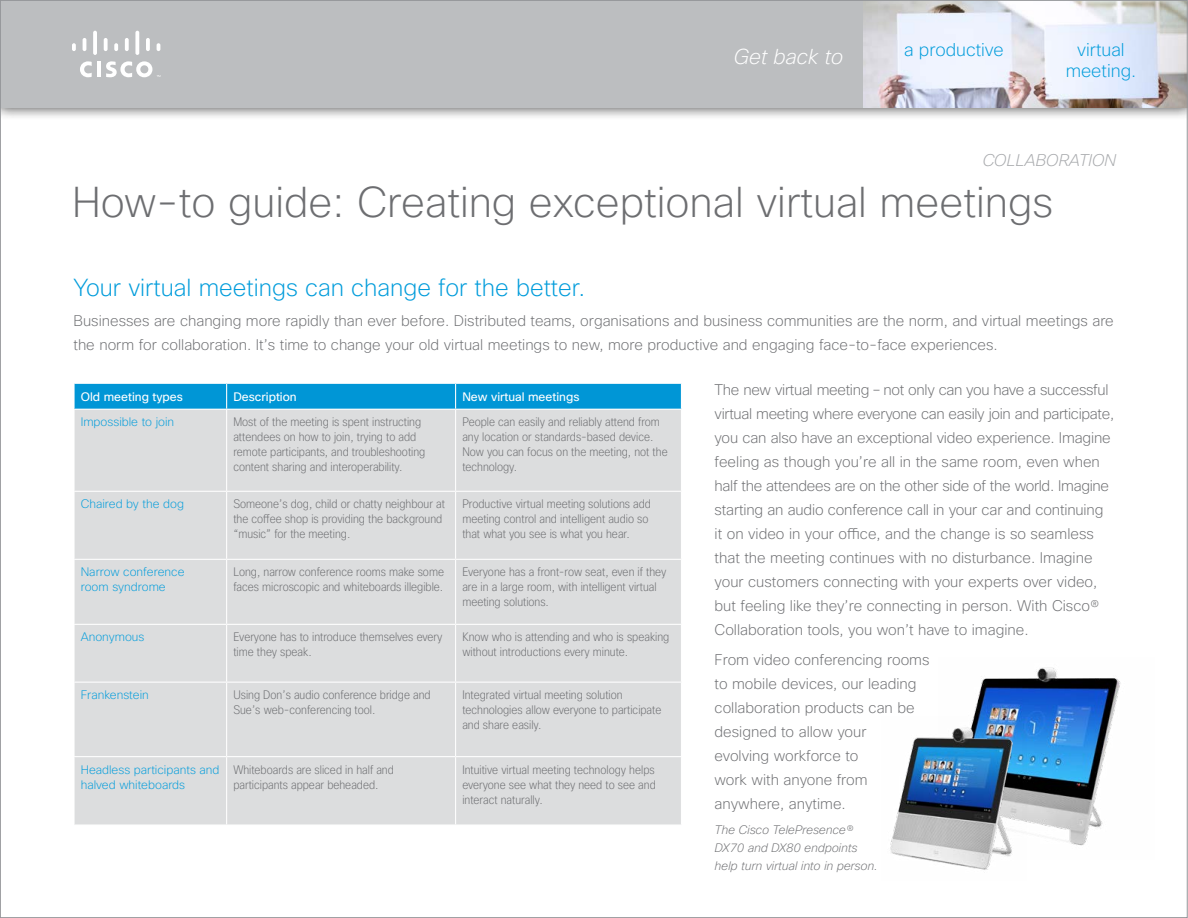
<style>
.page{position:relative;width:1188px;height:918px;background:#fff}
.page>*{position:absolute;margin:0;border:0;box-sizing:border-box;transform-origin:0 0}
.t1{font:200 42px "Cisco Sans";color:#6d6e71}
.t2{font:200 24px "Cisco Sans";color:#009cdb}
.t3{font:italic 200 21px "Cisco Sans";color:#fff}
.t4{font:200 18px/21px "Cisco Sans";color:#009cdb;text-align:center}
.t5{font:italic 200 16.5px "Cisco Sans";color:#a7a9ac}
.t6{font:200 15px/24px "Cisco Sans";color:#6d6e71}
.t7{font:200 condensed 12px/15px "Cisco Sans";color:#6d6e71}
.t8{font:200 12px/15px "Cisco Sans";color:#009cdb}
.t9{font:italic 200 12px/18px "Cisco Sans";color:#6d6e71}
.t10{font:12px "Cisco Sans";color:#fff}
</style>
<div class="page">
<div style="left:0;top:0;width:1188px;height:121px;background:#000;opacity:.75"></div>
<div style="left:0;top:0;width:1188px;height:108px;background:#bcbec0"></div>
<img style="left:974px;top:667px;width:147px;height:179px">
<img style="left:890px;top:716px;width:137px;height:154px">
<hr style="left:97px;top:62px;width:4px;height:15px;background:#fff">
<svg style="left:80px;top:61px;width:12px;height:16px"></svg>
<svg style="left:72px;top:43px;width:4px;height:8px"></svg>
<svg style="left:83px;top:38px;width:3px;height:13px"></svg>
<hr style="left:93px;top:31px;width:4px;height:24px;background:#fff;border-radius:2px">
<svg style="left:104px;top:38px;width:4px;height:13px"></svg>
<svg style="left:114px;top:43px;width:4px;height:8px"></svg>
<svg style="left:125px;top:38px;width:4px;height:13px"></svg>
<svg style="left:135px;top:31px;width:4px;height:24px"></svg>
<hr style="left:146px;top:38px;width:4px;height:13px;background:#fff;border-radius:2px">
<svg style="left:157px;top:43px;width:3px;height:8px"></svg>
<svg style="left:106px;top:61px;width:54px;height:16px"></svg>
<img style="left:864px;top:2px;width:322px;height:106px">
<div style="left:75px;top:410px;width:606px;height:414px;background:#dcddde"></div>
<svg style="left:74px;top:383px;width:608px;height:26px;background:#0d9bd8"></svg>
<hr style="left:226px;top:410px;width:1px;height:81px;background:#fff">
<hr style="left:455px;top:410px;width:1px;height:81px;background:#fff">
<hr style="left:74px;top:491px;width:153px;height:1px;background:#fff">
<hr style="left:227px;top:491px;width:229px;height:1px;background:#fff">
<hr style="left:226px;top:492px;width:1px;height:67px;background:#fff">
<hr style="left:456px;top:491px;width:226px;height:1px;background:#fff">
<hr style="left:455px;top:492px;width:1px;height:67px;background:#fff">
<hr style="left:74px;top:559px;width:153px;height:1px;background:#fff">
<hr style="left:227px;top:559px;width:229px;height:1px;background:#fff">
<hr style="left:226px;top:560px;width:1px;height:64px;background:#fff">
<hr style="left:456px;top:559px;width:226px;height:1px;background:#fff">
<hr style="left:455px;top:560px;width:1px;height:64px;background:#fff">
<hr style="left:74px;top:624px;width:153px;height:1px;background:#fff">
<hr style="left:227px;top:624px;width:229px;height:1px;background:#fff">
<hr style="left:226px;top:625px;width:1px;height:57px;background:#fff">
<hr style="left:456px;top:624px;width:226px;height:1px;background:#fff">
<hr style="left:455px;top:625px;width:1px;height:57px;background:#fff">
<hr style="left:74px;top:682px;width:153px;height:1px;background:#fff">
<hr style="left:227px;top:682px;width:229px;height:1px;background:#fff">
<hr style="left:226px;top:683px;width:1px;height:73px;background:#fff">
<hr style="left:456px;top:682px;width:226px;height:1px;background:#fff">
<hr style="left:455px;top:683px;width:1px;height:73px;background:#fff">
<hr style="left:74px;top:756px;width:153px;height:1px;background:#fff">
<hr style="left:227px;top:756px;width:229px;height:1px;background:#fff">
<hr style="left:226px;top:757px;width:1px;height:67px;background:#fff">
<hr style="left:456px;top:756px;width:226px;height:1px;background:#fff">
<hr style="left:455px;top:757px;width:1px;height:67px;background:#fff">
<h3 class="t3" style="left:733px;top:44px;width:111px">Get back to</h3>
<h3 class="t4" style="left:904px;top:39px;width:101px">a productive</h3>
<h3 class="t4" style="left:1066px;top:39px;width:72px">virtual meeting.</h3>
<h3 class="t5" style="left:982px;top:150px;width:135px">COLLABORATION</h3>
<h1 class="t1" style="left:72px;top:175px;width:983px">How-to guide: Creating exceptional virtual meetings</h1>
<h2 class="t2" style="left:74px;top:272px;width:513px">Your virtual meetings can change for the better.</h2>
<p class="t6" style="left:74px;top:309px;width:1042px">Businesses are changing more rapidly than ever before. Distributed teams, organisations and business communities are the norm, and virtual meetings are the norm for collaboration. It’s time to change your old virtual meetings to new, more productive and engaging face-to-face experiences.</p>
<p class="t10" style="left:81px;top:390px;width:104px">Old meeting types</p>
<p class="t10" style="left:233px;top:390px;width:65px">Description</p>
<p class="t10" style="left:462px;top:390px;width:119px">New virtual meetings</p>
<p class="t8" style="left:81px;top:414px;width:95px">Impossible to join</p>
<p class="t7" style="left:233px;top:414px;width:193px">Most of the meeting is spent instructing attendees on how to join, trying to add remote participants, and troubleshooting content sharing and interoperability.</p>
<p class="t7" style="left:462px;top:414px;width:207px">People can easily and reliably attend from any location or standards-based device.<br>Now you can focus on the meeting, not the technology.</p>
<p class="t8" style="left:81px;top:497px;width:105px">Chaired by the dog</p>
<p class="t7" style="left:233px;top:497px;width:213px">Someone’s dog, child or chatty neighbour at the coffee shop is providing the background “music” for the meeting.</p>
<p class="t7" style="left:462px;top:497px;width:190px">Productive virtual meeting solutions add meeting control and intelligent audio so that what you see is what you hear.</p>
<p class="t8" style="left:81px;top:565px;width:105px">Narrow conference room syndrome</p>
<p class="t7" style="left:233px;top:565px;width:212px">Long, narrow conference rooms make some faces microscopic and whiteboards illegible.</p>
<p class="t7" style="left:462px;top:565px;width:205px">Everyone has a front-row seat, even if they are in a large room, with intelligent virtual meeting solutions.</p>
<p class="t8" style="left:81px;top:630px;width:65px">Anonymous</p>
<p class="t7" style="left:233px;top:630px;width:211px">Everyone has to introduce themselves every time they speak.</p>
<p class="t7" style="left:462px;top:630px;width:209px">Know who is attending and who is speaking without introductions every minute.</p>
<p class="t8" style="left:81px;top:687px;width:70px">Frankenstein</p>
<p class="t7" style="left:233px;top:687px;width:199px">Using Don’s audio conference bridge and<br>Sue’s web-conferencing tool.</p>
<p class="t7" style="left:462px;top:687px;width:201px">Integrated virtual meeting solution technologies allow everyone to participate and share easily.</p>
<p class="t8" style="left:81px;top:762px;width:140px">Headless participants and halved whiteboards</p>
<p class="t7" style="left:233px;top:762px;width:162px">Whiteboards are sliced in half and participants appear beheaded.</p>
<p class="t7" style="left:462px;top:762px;width:195px;text-align:justify">Intuitive virtual meeting technology helps everyone see what they need to see and interact naturally.</p>
<p class="t6" style="left:715px;top:377px;width:401px">The new virtual meeting – not only can you have a successful virtual meeting where everyone can easily join and participate, you can also have an exceptional video experience. Imagine feeling as though you’re all in the same room, even when half the attendees are on the other side of the world. Imagine starting an audio conference call in your car and continuing it on video in your office, and the change is so seamless that the meeting continues with no disturbance. Imagine your customers connecting with your experts over video, but feeling like they’re connecting in person. With Cisco® Collaboration tools, you won’t have to imagine.</p>
<p class="t6" style="left:715px;top:648px;width:216px">From video conferencing rooms to mobile devices, our leading collaboration products can be designed to allow your<br>evolving workforce to<br>work with anyone from anywhere, anytime.</p>
<p class="t9" style="left:715px;top:821px;width:164px">The Cisco TelePresence®<br>DX70 and DX80 endpoints help turn virtual into in person.</p>
</div>
